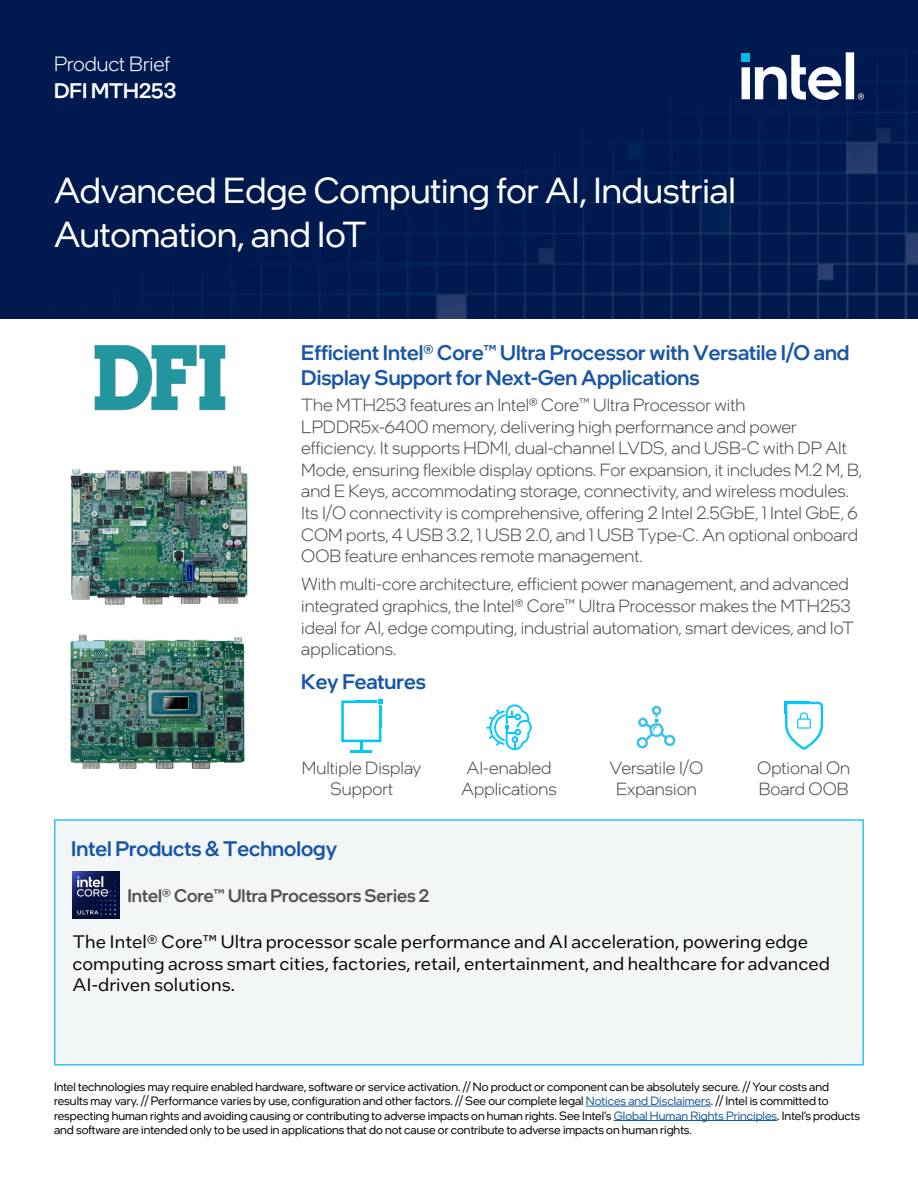
<style>
.page{position:relative;width:918px;height:1188px;background:#fff}
.page>*{position:absolute;margin:0;border:0;box-sizing:border-box;transform-origin:0 0}
.t1{font:36px/43.2px "Intel One Display";color:#fff}
.t2{font:500 21px/25.2px "Intel One Display";color:#1856a6}
.t3{font:300 21px "Intel One Display";letter-spacing:-.005em;color:#fff}
.t4{font:500 21px "Intel One Display";color:#fff}
.t5{font:300 18px/21.6px "Intel One Display";color:#535252}
.t6{font:18px/21.6px "Intel One Text";color:#040503}
.t7{font:500 18px "Intel One Display";color:#535252}
.t8{font:12px/14.4px "Intel One Display";color:#040503}
.s1{color:#175d9e}
</style>
<div class="page">
<div style="left:0;top:0;width:918px;height:319px;background:#00194e"></div>
<div style="left:741px;top:53px;width:9px;height:9px;background:#00bbe8"></div>
<svg style="left:742px;top:52px;width:122px;height:48px"></svg>
<hr style="left:586px;top:1106px;width:125px;height:1px;background:#175d9e">
<hr style="left:614px;top:1120px;width:163px;height:1px;background:#175d9e">
<div style="left:54px;top:819px;width:810px;height:247px;background:#f3f6f7;border:2px solid #30c5f3"></div>
<img style="left:94px;top:345px;width:131px;height:65px">
<img style="left:70px;top:465px;width:178px;height:140px">
<img style="left:70px;top:634px;width:175px;height:135px">
<img style="left:636px;top:705px;width:40px;height:44px">
<img style="left:72px;top:871px;width:48px;height:48px">
<svg style="left:784px;top:701px;width:39px;height:49px"></svg>
<svg style="left:341px;top:700px;width:41px;height:51px"></svg>
<hr style="left:350px;top:751px;width:22px;height:2px;background:#00c7fd">
<svg style="left:486px;top:704px;width:46px;height:46px"></svg>
<p class="t3" style="left:54px;top:50px;width:118px">Product Brief</p>
<p class="t4" style="left:54px;top:77px;width:124px">DFI MTH253</p>
<p class="t1" style="left:54px;top:169px;width:683px">Advanced Edge Computing for AI, Industrial<br>Automation, and IoT</p>
<p class="t2" style="left:301px;top:340px;width:550px">Efficient Intel® Core™ Ultra Processor with Versatile I/O and<br>Display Support for Next-Gen Applications</p>
<p class="t5" style="left:301px;top:394px;width:562px">The MTH253 features an Intel® Core™ Ultra Processor with LPDDR5x-6400 memory, delivering high performance and power efficiency. It supports HDMI, dual-channel LVDS, and USB-C with DP Alt Mode, ensuring flexible display options. For expansion, it includes M.2 M, B, and E Keys, accommodating storage, connectivity, and wireless modules.<br>Its I/O connectivity is comprehensive, offering 2 Intel 2.5GbE, 1 Intel GbE, 6<br>COM ports, 4 USB 3.2, 1 USB 2.0, and 1 USB Type-C. An optional onboard OOB feature enhances remote management.</p>
<p class="t5" style="left:301px;top:573px;width:554px">With multi-core architecture, efficient power management, and advanced integrated graphics, the Intel® Core™ Ultra Processor makes the MTH253 ideal for AI, edge computing, industrial automation, smart devices, and IoT applications.</p>
<p class="t2" style="left:301px;top:669px;width:126px">Key Features</p>
<p class="t5" style="left:302px;top:756px;width:121px;text-align:center">Multiple Display<br>Support</p>
<p class="t5" style="left:461px;top:756px;width:97px">AI-enabled<br>Applications</p>
<p class="t5" style="left:609px;top:756px;width:95px;text-align:center">Versatile I/O<br>Expansion</p>
<p class="t5" style="left:757px;top:756px;width:94px">Optional On<br>Board OOB</p>
<p class="t2" style="left:71px;top:836px;width:267px">Intel Products &amp; Technology</p>
<p class="t7" style="left:127px;top:884px;width:304px">Intel® Core™ Ultra Processors Series 2</p>
<p class="t6" style="left:72px;top:930px;width:759px">The Intel® Core™ Ultra processor scale performance and AI acceleration, powering edge computing across smart cities, factories, retail, entertainment, and healthcare for advanced<br>AI-driven solutions.</p>
<p class="t8" style="left:54px;top:1079px;width:808px">Intel technologies may require enabled hardware, software or service activation. // No product or component can be absolutely secure. // Your costs and results may vary. // Performance varies by use, configuration and other factors. // See our complete legal <span class="s1">Notices and Disclaimers</span>. // Intel is committed to respecting human rights and avoiding causing or contributing to adverse impacts on human rights. See Intel’s <span class="s1">Global Human Rights Principles</span>. Intel’s products and software are intended only to be used in applications that do not cause or contribute to adverse impacts on human rights.</p>
</div>
